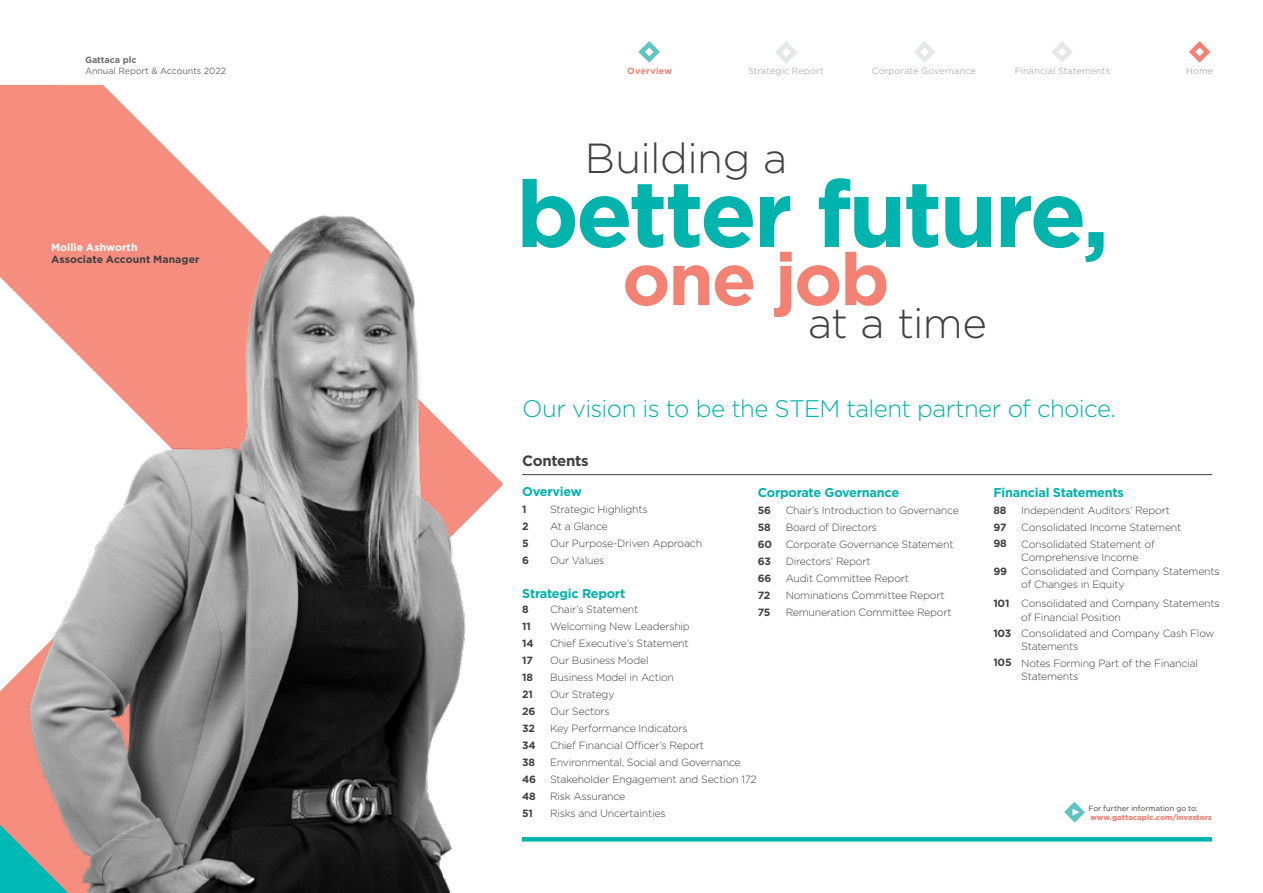
<style>
.page{position:relative;width:1263px;height:893px;background:#fff}
.page>*{position:absolute;margin:0;border:0;box-sizing:border-box;transform-origin:0 0}
.t1{font:700 93.3px "Gotham";letter-spacing:-.035em;color:#00b3ad}
.t2{font:700 73.05px "Gotham";letter-spacing:-.03em;color:#f48274}
.t3{font:300 42px "Gotham";letter-spacing:-.015em;color:#414042}
.t4{font:300 24px "Gotham";letter-spacing:-.025em;color:#00b3ad}
.t5{font:700 15px "Gotham";letter-spacing:-.02em;color:#414042}
.t6{font:700 12.75px "Gotham";letter-spacing:-.02em;color:#00b3ad}
.t7{font:300 10.5px/13.5px "Gotham";letter-spacing:-.02em;color:#414042}
.t8{font:700 10.5px "Gotham";letter-spacing:-.02em;color:#414042}
.t9{font:700 10.5px "Gotham";letter-spacing:.005em;color:#414042}
.t10{font:700 10.5px "Gotham";letter-spacing:.005em;color:#fff}
.t11{font:9px "Gotham";letter-spacing:.015em;color:#b1b4b6}
.t12{font:9px "Gotham";letter-spacing:-.01em;color:#6d6e71}
.t13{font:700 9px "Gotham";letter-spacing:-.01em;color:#6d6e71}
.t14{font:700 9px "Gotham";letter-spacing:.02em;color:#f48274}
.t15{font:900 7.5px "Gotham";letter-spacing:.01em;color:#f48274}
.t16{font:7.5px "Gotham";letter-spacing:.005em;color:#414042}
.s1{font-weight:700}
</style>
<div class="page">
<svg style="left:0;top:85px;width:161px;height:740px;fill:#f58e7e"></svg>
<svg style="left:0;top:825px;width:16px;height:68px"></svg>
<img style="left:16px;top:143px;width:593px;height:750px">
<hr style="left:522px;top:474px;width:690px;height:1px;background:#414042">
<hr style="left:522px;top:837px;width:690px;height:4px;background:#00b3ad">
<svg style="left:1064px;top:802px;width:21px;height:21px"></svg>
<svg style="left:775px;top:41px;width:23px;height:23px"></svg>
<svg style="left:638px;top:41px;width:22px;height:22px"></svg>
<svg style="left:914px;top:41px;width:21px;height:22px"></svg>
<svg style="left:1052px;top:41px;width:21px;height:21px"></svg>
<svg style="left:1189px;top:41px;width:21px;height:22px"></svg>
<p class="t13" style="left:85px;top:54px;width:53px">Gattaca plc</p>
<p class="t12" style="left:85px;top:65px;width:143px">Annual Report &amp; Accounts 2022</p>
<p class="t14" style="left:627px;top:65px;width:47px">Overview</p>
<p class="t11" style="left:748px;top:65px;width:77px">Strategic Report</p>
<p class="t11" style="left:872px;top:65px;width:106px">Corporate Governance</p>
<p class="t11" style="left:1015px;top:65px;width:97px">Financial Statements</p>
<p class="t11" style="left:1186px;top:65px;width:29px">Home</p>
<p class="t10" style="left:51px;top:240px;width:88px">Mollie Ashworth</p>
<p class="t9" style="left:51px;top:252px;width:150px">Associate Account Manager</p>
<h3 class="t3" style="left:585px;top:131px;width:204px">Building a</h3>
<h1 class="t1" style="left:516px;top:152px;width:595px">better future,</h1>
<h2 class="t2" style="left:622px;top:231px;width:269px">one job</h2>
<h3 class="t3" style="left:808px;top:296px;width:181px">at a time</h3>
<h3 class="t4" style="left:522px;top:393px;width:595px">Our vision is to be the STEM talent partner of choice.</h3>
<h3 class="t5" style="left:522px;top:451px;width:68px">Contents</h3>
<p class="t6" style="left:522px;top:483px;width:61px">Overview</p>
<p class="t8" style="left:522px;top:503px;width:6px">1</p>
<p class="t7" style="left:550px;top:502px;width:99px">Strategic Highlights</p>
<p class="t8" style="left:522px;top:520px;width:8px">2</p>
<p class="t7" style="left:550px;top:519px;width:59px">At a Glance</p>
<p class="t8" style="left:522px;top:537px;width:8px">5</p>
<p class="t7" style="left:550px;top:536px;width:154px">Our Purpose-Driven Approach</p>
<p class="t8" style="left:522px;top:554px;width:8px">6</p>
<p class="t7" style="left:550px;top:553px;width:56px">Our Values</p>
<p class="t6" style="left:522px;top:585px;width:105px">Strategic Report</p>
<p class="t8" style="left:522px;top:602px;width:8px">8</p>
<p class="t7" style="left:550px;top:602px;width:90px">Chair’s Statement</p>
<p class="t8" style="left:522px;top:619px;width:10px">11</p>
<p class="t7" style="left:550px;top:619px;width:141px">Welcoming New Leadership</p>
<p class="t8" style="left:522px;top:636px;width:13px">14</p>
<p class="t7" style="left:550px;top:636px;width:140px">Chief Executive’s Statement</p>
<p class="t8" style="left:522px;top:653px;width:12px">17</p>
<p class="t7" style="left:550px;top:653px;width:100px">Our Business Model</p>
<p class="t8" style="left:522px;top:670px;width:12px">18</p>
<p class="t7" style="left:550px;top:670px;width:125px">Business Model in Action</p>
<p class="t8" style="left:522px;top:688px;width:12px">21</p>
<p class="t7" style="left:550px;top:687px;width:66px">Our Strategy</p>
<p class="t8" style="left:522px;top:705px;width:15px">26</p>
<p class="t7" style="left:550px;top:704px;width:61px">Our Sectors</p>
<p class="t8" style="left:522px;top:722px;width:14px">32</p>
<p class="t7" style="left:550px;top:721px;width:139px">Key Performance Indicators</p>
<p class="t8" style="left:522px;top:739px;width:15px">34</p>
<p class="t7" style="left:550px;top:738px;width:156px">Chief Financial Officer’s Report</p>
<p class="t8" style="left:522px;top:756px;width:14px">38</p>
<p class="t7" style="left:550px;top:755px;width:192px">Environmental, Social and Governance</p>
<p class="t8" style="left:522px;top:773px;width:15px">46</p>
<p class="t7" style="left:550px;top:772px;width:208px">Stakeholder Engagement and Section 172</p>
<p class="t8" style="left:522px;top:790px;width:15px">48</p>
<p class="t7" style="left:550px;top:789px;width:77px">Risk Assurance</p>
<p class="t8" style="left:522px;top:807px;width:12px">51</p>
<p class="t7" style="left:550px;top:807px;width:117px">Risks and Uncertainties</p>
<p class="t6" style="left:758px;top:484px;width:143px">Corporate Governance</p>
<p class="t8" style="left:758px;top:504px;width:15px">56</p>
<p class="t7" style="left:786px;top:504px;width:175px">Chair’s Introduction to Governance</p>
<p class="t8" style="left:758px;top:521px;width:15px">58</p>
<p class="t7" style="left:786px;top:521px;width:93px">Board of Directors</p>
<p class="t8" style="left:758px;top:538px;width:16px">60</p>
<p class="t7" style="left:786px;top:538px;width:169px">Corporate Governance Statement</p>
<p class="t8" style="left:758px;top:555px;width:15px">63</p>
<p class="t7" style="left:786px;top:555px;width:86px">Directors’ Report</p>
<p class="t8" style="left:758px;top:572px;width:15px">66</p>
<p class="t7" style="left:786px;top:572px;width:125px">Audit Committee Report</p>
<p class="t8" style="left:758px;top:589px;width:14px">72</p>
<p class="t7" style="left:786px;top:589px;width:160px">Nominations Committee Report</p>
<p class="t8" style="left:758px;top:606px;width:14px">75</p>
<p class="t7" style="left:786px;top:606px;width:167px">Remuneration Committee Report</p>
<p class="t6" style="left:993px;top:484px;width:132px">Financial Statements</p>
<p class="t8" style="left:993px;top:504px;width:15px">88</p>
<p class="t7" style="left:1021px;top:504px;width:150px">Independent Auditors’ Report</p>
<p class="t8" style="left:993px;top:521px;width:15px">97</p>
<p class="t7" style="left:1021px;top:521px;width:162px">Consolidated Income Statement</p>
<p class="t8" style="left:993px;top:537px;width:15px">98</p>
<p class="t7" style="left:1021px;top:537px;width:135px">Consolidated Statement of<br>Comprehensive Income</p>
<p class="t8" style="left:993px;top:564px;width:15px">99</p>
<p class="t7" style="left:1021px;top:564px;width:200px">Consolidated and Company Statements of Changes in Equity</p>
<p class="t7" style="left:1021px;top:596px;width:200px;text-indent:-28px"><span class="s1">101</span> Consolidated and Company Statements of Financial Position</p>
<p class="t7" style="left:1021px;top:626px;width:195px;text-indent:-28px"><span class="s1">103</span> Consolidated and Company Cash Flow<br>Statements</p>
<p class="t7" style="left:1021px;top:656px;width:178px;text-indent:-28px"><span class="s1">105</span> Notes Forming Part of the Financial<br>Statements</p>
<p class="t16" style="left:1088px;top:803px;width:111px">For further information go to:</p>
<p class="t15" style="left:1090px;top:812px;width:123px">www.gattacaplc.com/investors</p>
</div>
